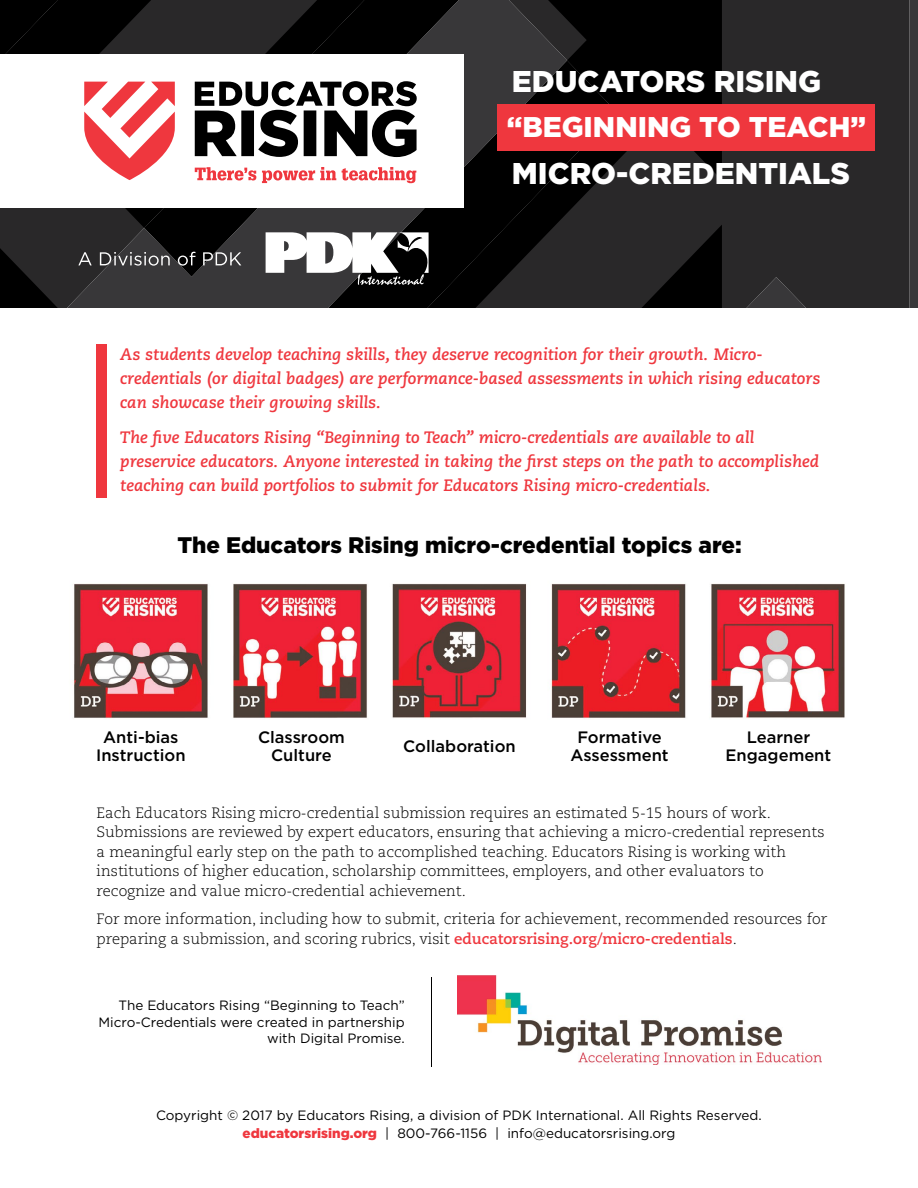
<style>
.page{position:relative;width:918px;height:1188px;background:#fff}
.page>*{position:absolute;margin:0;border:0;box-sizing:border-box;transform-origin:0 0}
.t1{font:900 30px "Gotham";color:#fff}
.t2{font:900 28.5px "Gotham";color:#fff}
.t3{font:900 22.5px "Gotham";color:#000}
.t4{font:italic 700 16.5px/24px "Caecilia LT Pro 76";color:#ef373e}
.t5{font:500 16.5px/18px "Gotham";color:#000;text-align:center}
.t6{font:300 15px/19.5px "Caecilia LT Std";color:#000}
.t7{font:13.5px/16.5px "Gotham";color:#000;text-align:right}
.s1{font-family:"Caecilia LT Pro 75";font-weight:700;color:#ef373e}
.s2{font-weight:900;color:#ef373e}
</style>
<div class="page">
<div style="left:0;top:0;width:910px;height:308px;background:#292829"></div>
<svg style="left:0;top:225px;width:275px;height:83px;background:#2a2a2b"></svg>
<svg style="left:325px;top:0;width:397px;height:308px;background:#161415"></svg>
<svg style="left:144px;top:0;width:335px;height:277px;background:#222223"></svg>
<svg style="left:121px;top:0;width:264px;height:228px;background:#191919"></svg>
<div style="left:0;top:54px;width:463px;height:154px;background:#fff"></div>
<div style="left:497px;top:105px;width:378px;height:46px;background:#ef373e"></div>
<div style="left:97px;top:344px;width:10px;height:154px;background:#ef373e"></div>
<img style="left:457px;top:975px;width:365px;height:90px">
<hr style="left:431px;top:977px;width:1px;height:89px;background:#000">
<img style="left:74px;top:583px;width:771px;height:136px">
<svg style="left:195px;top:167px;width:221px;height:16px"></svg>
<svg style="left:195px;top:81px;width:222px;height:76px"></svg>
<svg style="left:0;top:0;width:175px;height:180px"></svg>
<svg style="left:266px;top:232px;width:163px;height:53px"></svg>
<svg style="left:78px;top:252px;width:14px;height:13px"></svg>
<svg style="left:100px;top:252px;width:70px;height:14px"></svg>
<svg style="left:178px;top:252px;width:17px;height:14px"></svg>
<svg style="left:203px;top:252px;width:38px;height:13px"></svg>
<h1 class="t1" style="left:512px;top:60px;width:311px">Educators Rising</h1>
<h2 class="t2" style="left:507px;top:107px;width:361px">“Beginning to Teach”</h2>
<h1 class="t1" style="left:512px;top:153px;width:340px">Micro-credentials</h1>
<p class="t4" style="left:120px;top:342px;width:702px">As students develop teaching skills, they deserve recognition for their growth. Micro&shy;credentials (or digital badges) are performance-based assessments in which rising educators can showcase their growing skills.</p>
<p class="t4" style="left:120px;top:425px;width:700px">The five Educators Rising “Beginning to Teach” micro-credentials are available to all preservice educators. Anyone interested in taking the first steps on the path to accomplished teaching can build portfolios to submit for Educators Rising micro-credentials.</p>
<h3 class="t3" style="left:177px;top:530px;width:566px">The Educators Rising micro-credential topics are:</h3>
<p class="t5" style="left:96px;top:728px;width:91px">Anti-bias<br>Instruction</p>
<p class="t5" style="left:403px;top:737px;width:114px">Collaboration</p>
<p class="t5" style="left:258px;top:728px;width:88px">Classroom<br>Culture</p>
<p class="t5" style="left:570px;top:728px;width:100px">Formative<br>Assessment</p>
<p class="t5" style="left:726px;top:728px;width:107px">Learner<br>Engagement</p>
<p class="t6" style="left:97px;top:803px;width:729px">Each Educators Rising micro-credential submission requires an estimated 5-15 hours of work.<br>Submissions are reviewed by expert educators, ensuring that achieving a micro-credential represents a meaningful early step on the path to accomplished teaching. Educators Rising is working with institutions of higher education, scholarship committees, employers, and other evaluators to recognize and value micro-credential achievement.</p>
<p class="t6" style="left:97px;top:910px;width:732px">For more information, including how to submit, criteria for achievement, recommended resources for preparing a submission, and scoring rubrics, visit <span class="s1">educatorsrising.org/micro-credentials</span>.</p>
<p class="t7" style="left:99px;top:997px;width:308px">The Educators Rising “Beginning to Teach”<br>Micro-Credentials were created in partnership with Digital Promise.</p>
<p class="t7" style="left:156px;top:1106px;width:607px;line-height:18px;text-align:center">Copyright © 2017 by Educators Rising, a division of PDK International. All Rights Reserved. <span class="s2">educatorsrising.org</span> | 800-766-1156 | info@educatorsrising.org</p>
</div>
